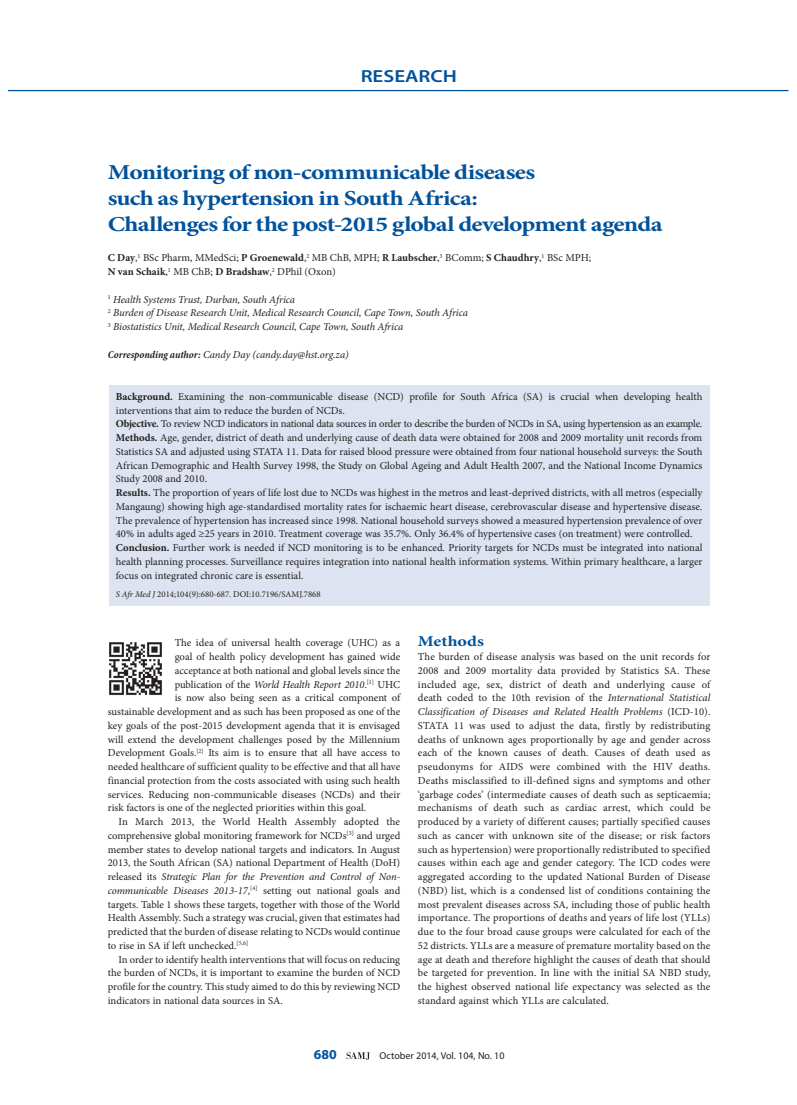
<style>
.page{position:relative;width:797px;height:1105px;background:#fff}
.page>*{position:absolute;margin:0;border:0;box-sizing:border-box;transform-origin:0 0}
.t1{font:700 21.25px/26.2px "Minion Pro";letter-spacing:-.035em;color:#01529a;scale:1.2 1}
.t2{font:600 17.5px "Myriad Pro";color:#01529a;scale:1.2 1}
.t3{font:700 15px "Minion Pro";color:#01529a;scale:1.2 1}
.t4{font:700 13.75px "Myriad Pro";color:#01529a}
.t5{font:10.62px/13.8px "Minion Pro";color:#231f20}
.t6{font:italic 10.62px/13.8px "Minion Pro";letter-spacing:-.01em;color:#231f20}
.t7{font:10px "Myriad Pro";color:#231f20}
.t8{font:8.75px "Minion Pro";color:#231f20}
.s1{font-weight:700}
.s2{font-weight:700;font-stretch:condensed}
.s3{font-style:italic}
.s4{font-style:normal}
</style>
<div class="page">
<hr style="left:9px;top:90px;width:779px;height:1px;background:#01529a">
<svg style="left:346px;top:1052px;width:24px;height:8px"></svg>
<div style="left:109px;top:385px;width:600px;height:220px;background:#dde3f0"></div>
<img style="left:109px;top:642px;width:53px;height:53px">
<h2 class="t2" style="left:360px;top:65px;width:82px">RESEARCH</h2>
<h1 class="t1" style="left:108px;top:159px;width:464px">Monitoring of non-communicable diseases<br>such as hypertension in South Africa:<br>Challenges for the post-2015 global development agenda</h1>
<p class="t5" style="left:108px;top:251px;width:485px"><span class="s1">C Day</span>,<sup>1</sup> BSc Pharm, MMedSci; <span class="s1">P Groenewald</span>,<sup>2</sup> MB ChB, MPH; <span class="s1">R Laubscher</span>,<sup>3</sup> BComm; <span class="s1">S Chaudhry</span>,<sup>1</sup> BSc MPH;<br><span class="s1">N van Schaik</span>,<sup>1</sup> MB ChB; <span class="s1">D Bradshaw</span>,<sup>2</sup> DPhil (Oxon)</p>
<p class="t6" style="left:108px;top:292px;width:362px"><sup>1</sup> Health Systems Trust, Durban, South Africa<br><sup>2</sup> Burden of Disease Research Unit, Medical Research Council, Cape Town, South Africa<br><sup>3</sup> Biostatistics Unit, Medical Research Council, Cape Town, South Africa</p>
<p class="t6" style="left:108px;top:347px;width:242px"><span class="s2">Corresponding author:</span> Candy Day (candy.day@hst.org.za)</p>
<p class="t5" style="left:116px;top:390px;width:588px"><span class="s1">Background.</span> Examining the non-communicable disease (NCD) profile for South Africa (SA) is crucial when developing health interventions that aim to reduce the burden of NCDs.<br><span class="s1">Objective.</span> To review NCD indicators in national data sources in order to describe the burden of NCDs in SA, using hypertension as an example.<br><span class="s1">Methods.</span> Age, gender, district of death and underlying cause of death data were obtained for 2008 and 2009 mortality unit records from Statistics SA and adjusted using STATA 11. Data for raised blood pressure were obtained from four national household surveys: the South African Demographic and Health Survey 1998, the Study on Global Ageing and Adult Health 2007, and the National Income Dynamics Study 2008 and 2010.<br><span class="s1">Results.</span> The proportion of years of life lost due to NCDs was highest in the metros and least-deprived districts, with all metros (especially Mangaung) showing high age-standardised mortality rates for ischaemic heart disease, cerebrovascular disease and hypertensive disease.<br>The prevalence of hypertension has increased since 1998. National household surveys showed a measured hypertension prevalence of over 40% in adults aged ≥25 years in 2010. Treatment coverage was 35.7%. Only 36.4% of hypertensive cases (on treatment) were controlled.<br><span class="s1">Conclusion.</span> Further work is needed if NCD monitoring is to be enhanced. Priority targets for NCDs must be integrated into national health planning processes. Surveillance requires integration into national health information systems. Within primary healthcare, a larger focus on integrated chronic care is essential.</p>
<p class="t8" style="left:116px;top:589px;width:206px"><span class="s3">S Afr Med J</span> 2014;104(9):680-687. DOI:10.7196/SAMJ.7868</p>
<p class="t5" style="left:175px;top:636px;width:227px">The idea of universal health coverage (UHC) as a</p>
<p class="t5" style="left:175px;top:650px;width:227px">goal of health policy development has gained wide</p>
<p class="t5" style="left:175px;top:664px;width:227px">acceptance at both national and global levels since the</p>
<p class="t6" style="left:175px;top:677px;width:227px"><span class="s4">publication of the</span> World Health Report 2010<span class="s4">.</span><sup>[1]</sup> <span class="s4">UHC</span></p>
<p class="t5" style="left:175px;top:691px;width:227px">is now also being seen as a critical component of</p>
<p class="t5" style="left:108px;top:705px;width:294px">sustainable development and as such has been proposed as one of the</p>
<p class="t5" style="left:108px;top:719px;width:294px">key goals of the post-2015 development agenda that it is envisaged</p>
<p class="t5" style="left:108px;top:732px;width:294px">will extend the development challenges posed by the Millennium</p>
<p class="t5" style="left:108px;top:746px;width:294px">Development Goals.<sup>[2]</sup> Its aim is to ensure that all have access to</p>
<p class="t5" style="left:108px;top:760px;width:294px">needed healthcare of sufficient quality to be effective and that all have</p>
<p class="t5" style="left:108px;top:774px;width:294px">financial protection from the costs associated with using such health</p>
<p class="t5" style="left:108px;top:787px;width:294px">services. Reducing non-communicable diseases (NCDs) and their</p>
<p class="t5" style="left:108px;top:801px;width:260px">risk factors is one of the neglected priorities within this goal.</p>
<p class="t5" style="left:118px;top:815px;width:283px">In March 2013, the World Health Assembly adopted the</p>
<p class="t5" style="left:108px;top:829px;width:294px">comprehensive global monitoring framework for NCDs<sup>[3]</sup> and urged</p>
<p class="t5" style="left:108px;top:842px;width:294px">member states to develop national targets and indicators. In August</p>
<p class="t5" style="left:108px;top:856px;width:294px">2013, the South African (SA) national Department of Health (DoH)</p>
<p class="t6" style="left:108px;top:870px;width:294px"><span class="s4">released its</span> Strategic Plan for the Prevention and Control of Non-</p>
<p class="t6" style="left:108px;top:884px;width:294px">communicable Diseases 2013-17<span class="s4">,</span><sup>[4]</sup> <span class="s4">setting out national goals and</span></p>
<p class="t5" style="left:108px;top:897px;width:294px">targets. Table 1 shows these targets, together with those of the World</p>
<p class="t5" style="left:108px;top:911px;width:294px">Health Assembly. Such a strategy was crucial, given that estimates had</p>
<p class="t5" style="left:108px;top:925px;width:294px">predicted that the burden of disease relating to NCDs would continue</p>
<p class="t5" style="left:108px;top:939px;width:142px">to rise in SA if left unchecked.<sup>[5,6]</sup></p>
<p class="t5" style="left:118px;top:952px;width:283px">In order to identify health interventions that will focus on reducing</p>
<p class="t5" style="left:108px;top:966px;width:294px">the burden of NCDs, it is important to examine the burden of NCD</p>
<p class="t5" style="left:108px;top:980px;width:294px">profile for the country. This study aimed to do this by reviewing NCD</p>
<p class="t5" style="left:108px;top:994px;width:176px">indicators in national data sources in SA.</p>
<h3 class="t3" style="left:418px;top:631px;width:56px">Methods</h3>
<p class="t5" style="left:418px;top:650px;width:294px;text-align:justify">The burden of disease analysis was based on the unit records for 2008 and 2009 mortality data provided by Statistics SA. These included age, sex, district of death and underlying cause of death coded to the 10th revision of the <span class="s3">International Statistical Classification of Diseases and Related Health Problems</span> (ICD-10).<br>STATA 11 was used to adjust the data, firstly by redistributing deaths of unknown ages proportionally by age and gender across each of the known causes of death. Causes of death used as pseudonyms for AIDS were combined with the HIV deaths.<br>Deaths misclassified to ill-defined signs and symptoms and other ‘garbage codes’ (intermediate causes of death such as septicaemia; mechanisms of death such as cardiac arrest, which could be produced by a variety of different causes; partially specified causes such as cancer with unknown site of the disease; or risk factors such as hypertension) were proportionally redistributed to specified causes within each age and gender category. The ICD codes were aggregated according to the updated National Burden of Disease (NBD) list, which is a condensed list of conditions containing the most prevalent diseases across SA, including those of public health importance. The proportions of deaths and years of life lost (YLLs) due to the four broad cause groups were calculated for each of the 52 districts. YLLs are a measure of premature mortality based on the age at death and therefore highlight the causes of death that should be targeted for prevention. In line with the initial SA NBD study, the highest observed national life expectancy was selected as the standard against which YLLs are calculated.</p>
<p class="t4" style="left:314px;top:1045px;width:24px">680</p>
<p class="t7" style="left:379px;top:1049px;width:126px">October 2014, Vol. 104, No. 10</p>
</div>
